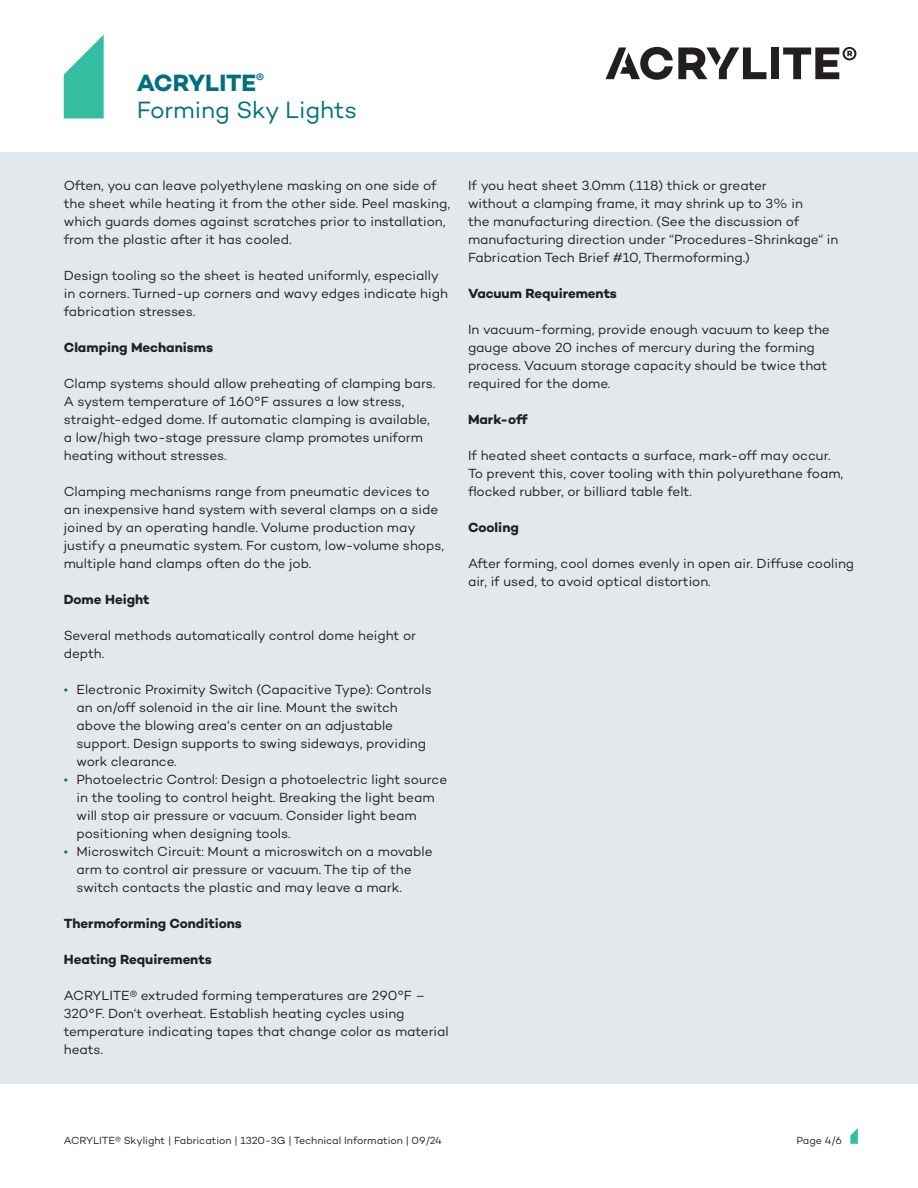
<style>
.page{position:relative;width:918px;height:1188px;background:#fff}
.page>*{position:absolute;margin:0;border:0;box-sizing:border-box;transform-origin:0 0}
.t1{font:24px/27px "Campton";letter-spacing:-.005em;color:#01707e}
.Fließtext{font:13.5px/18px "Campton";letter-spacing:-.005em;color:#231f20}
.Headline_4___Fließtext{font:700 13.5px "Campton";color:#231f20}
.t2{font:10.5px "Campton";color:#231f20}
.s1{font-weight:700}
.s2{color:#01707e}
</style>
<div class="page">
<div style="left:0;top:152px;width:918px;height:932px;background:#e2e8eb"></div>
<svg style="left:850px;top:1128px;width:8px;height:16px"></svg>
<svg style="left:64px;top:35px;width:40px;height:83px"></svg>
<div style="left:771px;top:48px;width:8px;height:31px;background:#231f20"></div>
<svg style="left:783px;top:47px;width:73px;height:32px"></svg>
<svg style="left:606px;top:47px;width:160px;height:33px"></svg>
<h1 class="t1" style="left:137px;top:69px;width:222px"><span class="s1">ACRYLITE</span><sup>®<br></sup>Forming Sky Lights</h1>
<p class="Fließtext" style="left:64px;top:176px;width:388px">Often, you can leave polyethylene masking on one side of the sheet while heating it from the other side. Peel masking, which guards domes against scratches prior to installation, from the plastic after it has cooled.</p>
<p class="Fließtext" style="left:64px;top:266px;width:386px">Design tooling so the sheet is heated uniformly, especially in corners. Turned-up corners and wavy edges indicate high fabrication stresses.</p>
<p class="Headline_4___Fließtext" style="left:64px;top:339px;width:151px">Clamping Mechanisms</p>
<p class="Fließtext" style="left:64px;top:374px;width:373px">Clamp systems should allow preheating of clamping bars.<br>A system temperature of 160°F assures a low stress, straight-edged dome. If automatic clamping is available, a low/high two-stage pressure clamp promotes uniform heating without stresses.</p>
<p class="Fließtext" style="left:64px;top:482px;width:382px">Clamping mechanisms range from pneumatic devices to an inexpensive hand system with several clamps on a side joined by an operating handle. Volume production may justify a pneumatic system. For custom, low-volume shops, multiple hand clamps often do the job.</p>
<p class="Headline_4___Fließtext" style="left:64px;top:591px;width:87px">Dome Height</p>
<p class="Fließtext" style="left:64px;top:626px;width:354px">Several methods automatically control dome height or depth.</p>
<p class="Fließtext" style="left:77px;top:680px;width:357px;text-indent:-13px"><span class="s2">•</span> Electronic Proximity Switch (Capacitive Type): Controls an on/off solenoid in the air line. Mount the switch above the blowing area‘s center on an adjustable support. Design supports to swing sideways, providing work clearance.</p>
<p class="Fließtext" style="left:77px;top:770px;width:372px;text-indent:-13px"><span class="s2">•</span> Photoelectric Control: Design a photoelectric light source in the tooling to control height. Breaking the light beam will stop air pressure or vacuum. Consider light beam positioning when designing tools.</p>
<p class="Fließtext" style="left:77px;top:842px;width:358px;text-indent:-13px"><span class="s2">•</span> Microswitch Circuit: Mount a microswitch on a movable arm to control air pressure or vacuum. The tip of the switch contacts the plastic and may leave a mark.</p>
<p class="Headline_4___Fließtext" style="left:64px;top:915px;width:180px">Thermoforming Conditions</p>
<p class="Headline_4___Fließtext" style="left:64px;top:951px;width:149px">Heating Requirements</p>
<p class="Fließtext" style="left:64px;top:986px;width:386px">ACRYLITE® extruded forming temperatures are 290°F – 320°F. Don‘t overheat. Establish heating cycles using temperature indicating tapes that change color as material heats.</p>
<p class="Fließtext" style="left:468px;top:176px;width:372px">If you heat sheet 3.0mm (.118) thick or greater<br>without a clamping frame, it may shrink up to 3% in<br>the manufacturing direction. (See the discussion of manufacturing direction under “Procedures-Shrinkage“ in Fabrication Tech Brief #10, Thermoforming.)</p>
<p class="Headline_4___Fließtext" style="left:468px;top:285px;width:151px">Vacuum Requirements</p>
<p class="Fließtext" style="left:468px;top:320px;width:363px">In vacuum-forming, provide enough vacuum to keep the gauge above 20 inches of mercury during the forming process. Vacuum storage capacity should be twice that required for the dome.</p>
<p class="Headline_4___Fließtext" style="left:468px;top:411px;width:61px">Mark-off</p>
<p class="Fließtext" style="left:468px;top:446px;width:377px">If heated sheet contacts a surface, mark-off may occur.<br>To prevent this, cover tooling with thin polyurethane foam, flocked rubber, or billiard table felt.</p>
<p class="Headline_4___Fließtext" style="left:468px;top:519px;width:52px">Cooling</p>
<p class="Fließtext" style="left:468px;top:554px;width:388px">After forming, cool domes evenly in open air. Diffuse cooling air, if used, to avoid optical distortion.</p>
<p class="t2" style="left:64px;top:1134px;width:380px">ACRYLITE® Skylight | Fabrication | 1320-3G | Technical Information | 09/24</p>
<p class="t2" style="left:797px;top:1134px;width:47px">Page 4/6</p>
</div>
